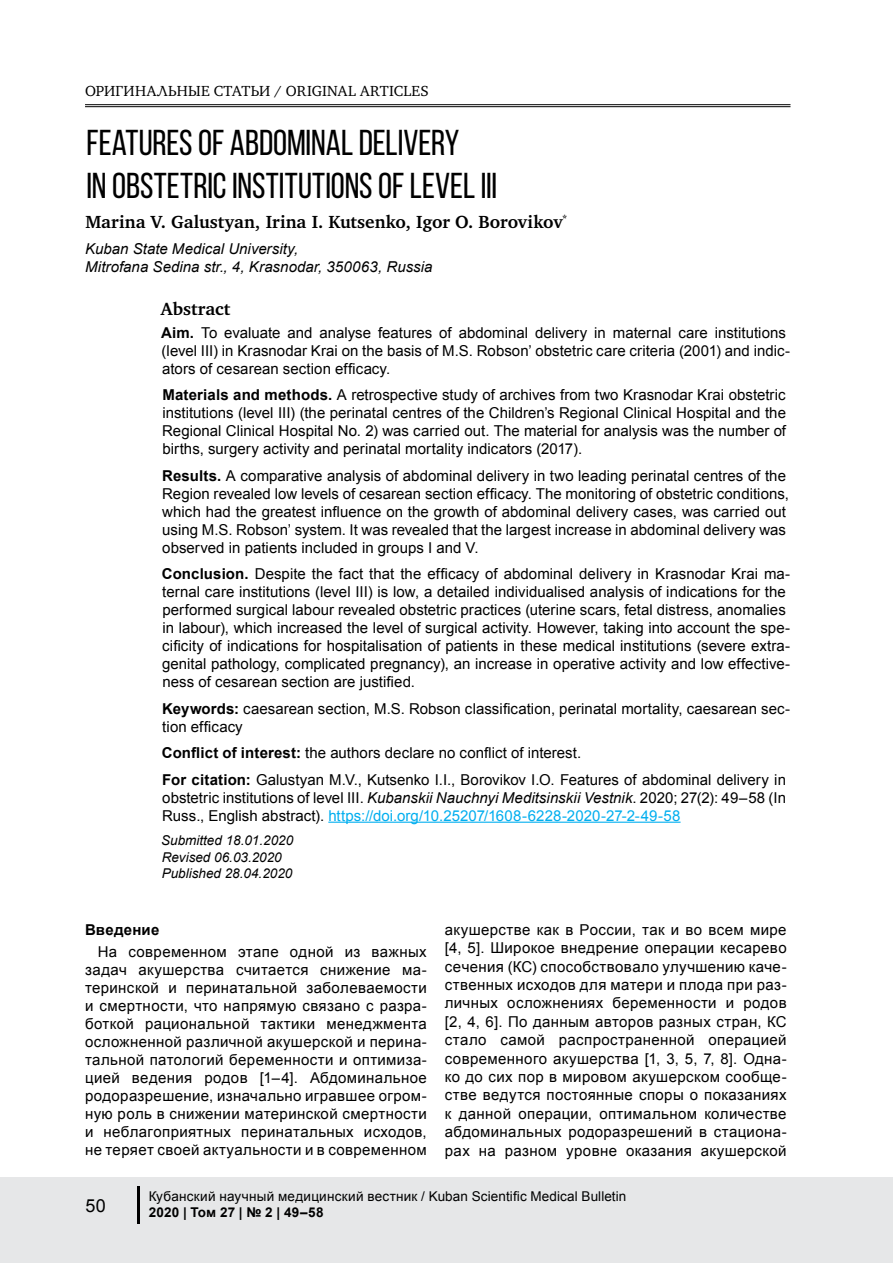
<style>
.page{position:relative;width:893px;height:1263px;background:#fff}
.page>*{position:absolute;margin:0;border:0;box-sizing:border-box;transform-origin:0 0}
.t1{font:36px/43.2px "Bebas Neue";letter-spacing:-.005em;color:#000}
.t2{font:700 18px "Khartiya";color:#000}
.t3{font:18px "Arial";color:#000}
.t4{font:15px/18px "Arial";letter-spacing:.005em;color:#000}
.t5{font:italic 15px/18px "Arial";letter-spacing:.005em;color:#000}
.t6{font:15px "Khartiya";letter-spacing:.015em;color:#000}
.t7{font:700 15px "Arial";letter-spacing:.015em;color:#000}
.t8{font:13.5px "Arial";letter-spacing:.015em;color:#000}
.t9{font:italic 13.5px/16.2px "Arial";color:#000}
.t10{font:700 13.5px "Arial";letter-spacing:.01em;color:#000}
.s1{font-weight:700}
.s2{font-style:italic}
.s3{color:#00aeef}
</style>
<div class="page">
<div style="left:0;top:1178px;width:893px;height:85px;background:#e6e7e8"></div>
<hr style="left:85px;top:104px;width:705px;height:1px;background:#000">
<hr style="left:85px;top:106px;width:705px;height:1px;background:#000">
<hr style="left:137px;top:1186px;width:2px;height:37px;background:#000">
<hr style="left:328px;top:822px;width:353px;height:1px;background:#00aeef">
<p class="t6" style="left:85px;top:81px;width:345px">ОРИГИНАЛЬНЫЕ СТАТЬИ / ORIGINAL ARTICLES</p>
<h1 class="t1" style="left:86px;top:120px;width:412px">FEATURES OF ABDOMINAL DELIVERY<br>IN OBSTETRIC INSTITUTIONS OF LEVEL III</h1>
<p class="t2" style="left:85px;top:211px;width:484px">Marina V. Galustyan, Irina I. Kutsenko, Igor O. Borovikov<sup>*</sup></p>
<p class="t5" style="left:85px;top:240px;width:349px">Kuban State Medical University,<br>Mitrofanа Sedina str., 4, Krasnodar, 350063, Russia</p>
<p class="t2" style="left:161px;top:298px;width:71px">Abstract</p>
<p class="t4" style="left:161px;top:323px;width:630px"><span class="s1">Aim.</span> To evaluate and analyse features of abdominal delivery in maternal care institutions (level III) in Krasnodar Krai on the basis of M.S. Robson’ obstetric care criteria (2001) and indic&shy;ators of cesarean section efficacy.</p>
<p class="t4" style="left:162px;top:386px;width:625px;text-align:justify"><span class="s1">Materials and methods.</span> A retrospective study of archives from two Krasnodar Krai obstetric institutions (level III) (the perinatal centres of the Children’s Regional Clinical Hospital and the Regional Clinical Hospital No. 2) was carried out. The material for analysis was the number of births, surgery activity and perinatal mortality indicators (2017).</p>
<p class="t4" style="left:162px;top:466px;width:628px"><span class="s1">Results.</span> A comparative analysis of abdominal delivery in two leading perinatal centres of the Region revealed low levels of cesarean section efficacy. The monitoring of obstetric conditions, which had the greatest influence on the growth of abdominal delivery cases, was carried out using M.S. Robson’ system. It was revealed that the largest increase in abdominal delivery was observed in patients included in groups I and V.</p>
<p class="t4" style="left:162px;top:565px;width:630px"><span class="s1">Conclusion.</span> Despite the fact that the efficacy of abdominal delivery in Krasnodar Krai ma&shy;ternal care institutions (level III) is low, a detailed individualised analysis of indications for the performed surgical labour revealed obstetric practices (uterine scars, fetal distress, anomalies in labour), which increased the level of surgical activity. However, taking into account the spe&shy;cificity of indications for hospitalisation of patients in these medical institutions (severe extra&shy;genital pathology, complicated pregnancy), an increase in operative activity and low effective&shy;ness of cesarean section are justified.</p>
<p class="t4" style="left:162px;top:699px;width:629px"><span class="s1">Keywords:</span> caesarean section, M.S. Robson classification, perinatal mortality, caesarean sec&shy;tion efficacy</p>
<p class="t4" style="left:162px;top:740px;width:626px;line-height:26.5px"><span class="s1">Conflict of interest:</span> the authors declare no conflict of interest.<br><span class="s1">For citation:</span> Galustyan M.V., Kutsenko I.I., Borovikov I.O. Features of abdominal delivery in</p>
<p class="t4" style="left:162px;top:788px;width:625px">obstetric institutions of level III. <span class="s2">Kubanskii Nauchnyi Meditsinskii Vestnik</span>. 2020; 27(2): 49–58 (In<br>Russ., English abstract). <span class="s3">https://doi.org/10.25207/1608-6228-2020-27-2-49-58</span></p>
<p class="t9" style="left:161px;top:833px;width:134px">Submitted 18.01.2020<br>Revised 06.03.2020<br>Published 28.04.2020</p>
<p class="t7" style="left:85px;top:920px;width:76px">Введение</p>
<p class="t4" style="left:85px;top:943px;width:343px;text-align:justify;text-indent:13px">На современном этапе одной из важных задач акушерства считается снижение ма&shy;теринской и перинатальной заболеваемости и смертности, что напрямую связано с разра&shy;боткой рациональной тактики менеджмента осложненной различной акушерской и перина&shy;тальной патологий беременности и оптимиза&shy;цией ведения родов [1–4]. Абдоминальное родоразрешение, изначально игравшее огром&shy;ную роль в снижении материнской смертности и неблагоприятных перинатальных исходов, не теряет своей актуальности и в современном</p>
<p class="t4" style="left:445px;top:921px;width:343px;text-align:justify">акушерстве как в России, так и во всем мире [4, 5]. Широкое внедрение операции кесарево сечения (КС) способствовало улучшению каче&shy;ственных исходов для матери и плода при раз&shy;личных осложнениях беременности и родов [2, 4, 6]. По данным авторов разных стран, КС стало самой распространенной операцией современного акушерства [1, 3, 5, 7, 8]. Одна&shy;ко до сих пор в мировом акушерском сообще&shy;стве ведутся постоянные споры о показаниях к данной операции, оптимальном количестве абдоминальных родоразрешений в стациона&shy;рах на разном уровне оказания акушерской</p>
<p class="t3" style="left:85px;top:1193px;width:22px">50</p>
<p class="t8" style="left:149px;top:1187px;width:479px">Кубанский научный медицинский вестник / Kuban Scientific Medical Bulletin</p>
<p class="t10" style="left:149px;top:1203px;width:176px">2020 | Toм 27 | № 2 | 49–58</p>
</div>
